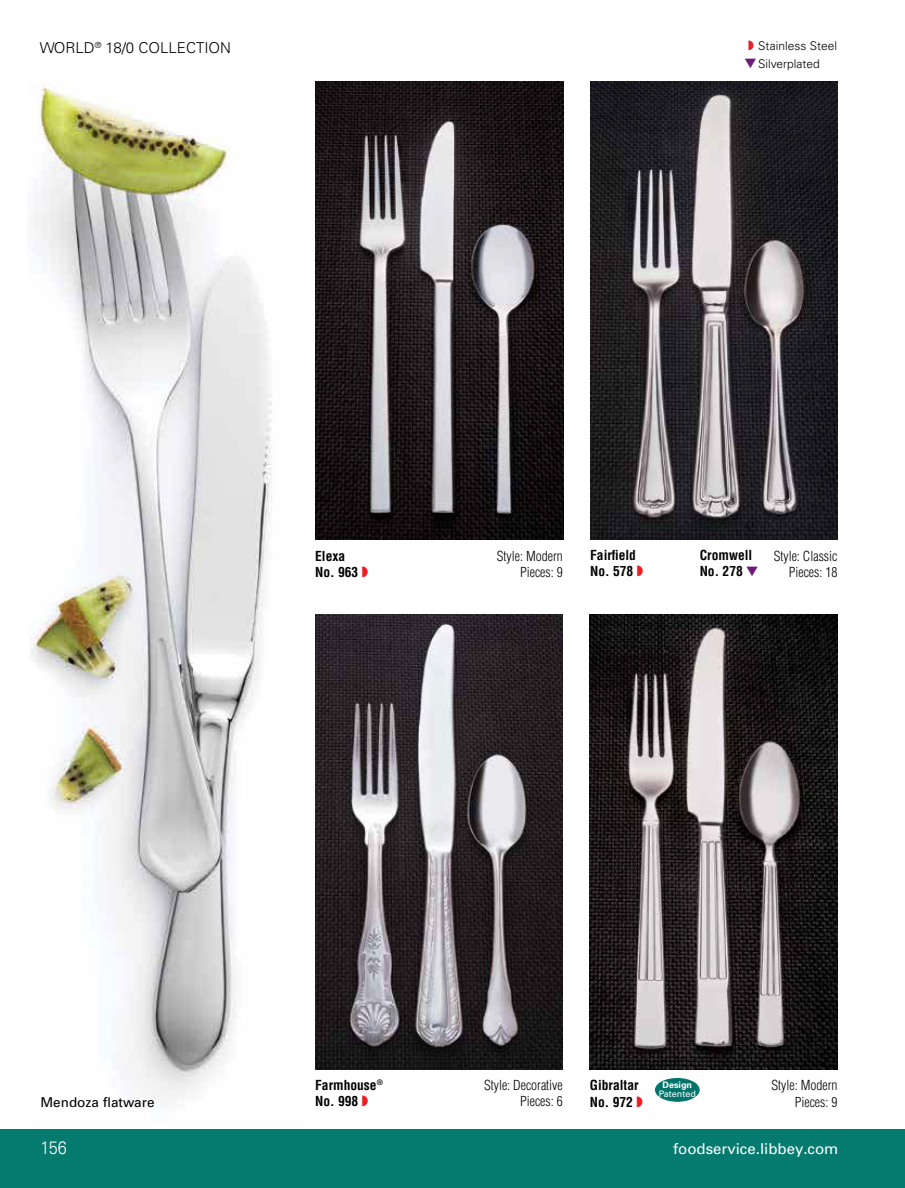
<style>
.page{position:relative;width:905px;height:1188px;background:#fff}
.page>*{position:absolute;margin:0;border:0;box-sizing:border-box;transform-origin:0 0}
.t1{font:300 18px "Univers";color:#fff;scale:.9 1}
.t2{font:15px "Univers";color:#fff}
.t3{font:300 15px "Univers";color:#000}
.t4{font:300 condensed 13.5px/16.5px "Helvetica";color:#000;text-align:right}
.t5{font:700 condensed 13.5px/16.5px "Helvetica";color:#000}
.t6{font:13.5px "Univers";color:#000}
.t7{font:300 12px "Univers";color:#000}
.t8{font:9px "Univers";color:#fff}
.t9{font:700 9px "Univers";color:#fff}
.s1{color:#ed1d24}
.s2{color:#6c1b78}
</style>
<div class="page">
<div style="left:0;top:1129px;width:904px;height:59px;background:#057a6f"></div>
<img style="left:315px;top:614px;width:248px;height:455px">
<img style="left:589px;top:614px;width:248px;height:456px">
<div style="left:655px;top:1079px;width:44px;height:22px;background:#00746b;border-radius:50%"></div>
<div style="left:655px;top:1078px;width:44px;height:24px;border:1px solid #00746b;border-radius:50%"></div>
<img style="left:315px;top:81px;width:248px;height:458px">
<img style="left:590px;top:81px;width:247px;height:458px">
<img style="left:29px;top:84px;width:243px;height:1024px">
<p class="t3" style="left:40px;top:38px;width:193px">WORLD<sup>®</sup> 18/0 COLLECTION</p>
<p class="t7" style="left:748px;top:38px;width:90px"><span class="s1">◗</span> Stainless Steel</p>
<p class="t7" style="left:744px;top:56px;width:77px"><span class="s2">▼</span>Silverplated</p>
<p class="t5" style="left:315px;top:547px;width:55px">Elexa<br>No. 963 <span class="s1">◗</span></p>
<p class="t4" style="left:497px;top:547px;width:67px">Style: Modern<br>Pieces: 9</p>
<p class="t5" style="left:590px;top:547px;width:55px">Fairfield<br>No. 578 <span class="s1">◗</span></p>
<p class="t5" style="left:699px;top:547px;width:60px">Cromwell<br>No. 278 <span class="s2">▼</span></p>
<p class="t4" style="left:773px;top:547px;width:65px">Style: Classic<br>Pieces: 18</p>
<p class="t6" style="left:40px;top:1094px;width:116px">Mendoza flatware</p>
<p class="t5" style="left:315px;top:1077px;width:69px">Farmhouse<sup>®<br></sup>No. 998 <span class="s1">◗</span></p>
<p class="t4" style="left:484px;top:1077px;width:80px">Style: Decorative<br>Pieces: 6</p>
<p class="t5" style="left:590px;top:1077px;width:55px">Gibraltar<br>No. 972 <span class="s1">◗</span></p>
<p class="t9" style="left:662px;top:1079px;width:31px">Design</p>
<p class="t8" style="left:658px;top:1088px;width:39px">Patented</p>
<p class="t4" style="left:771px;top:1077px;width:67px">Style: Modern<br>Pieces: 9</p>
<h1 class="t1" style="left:40px;top:1137px;width:31px">156</h1>
<p class="t2" style="left:673px;top:1139px;width:167px">foodservice.libbey.com</p>
</div>
